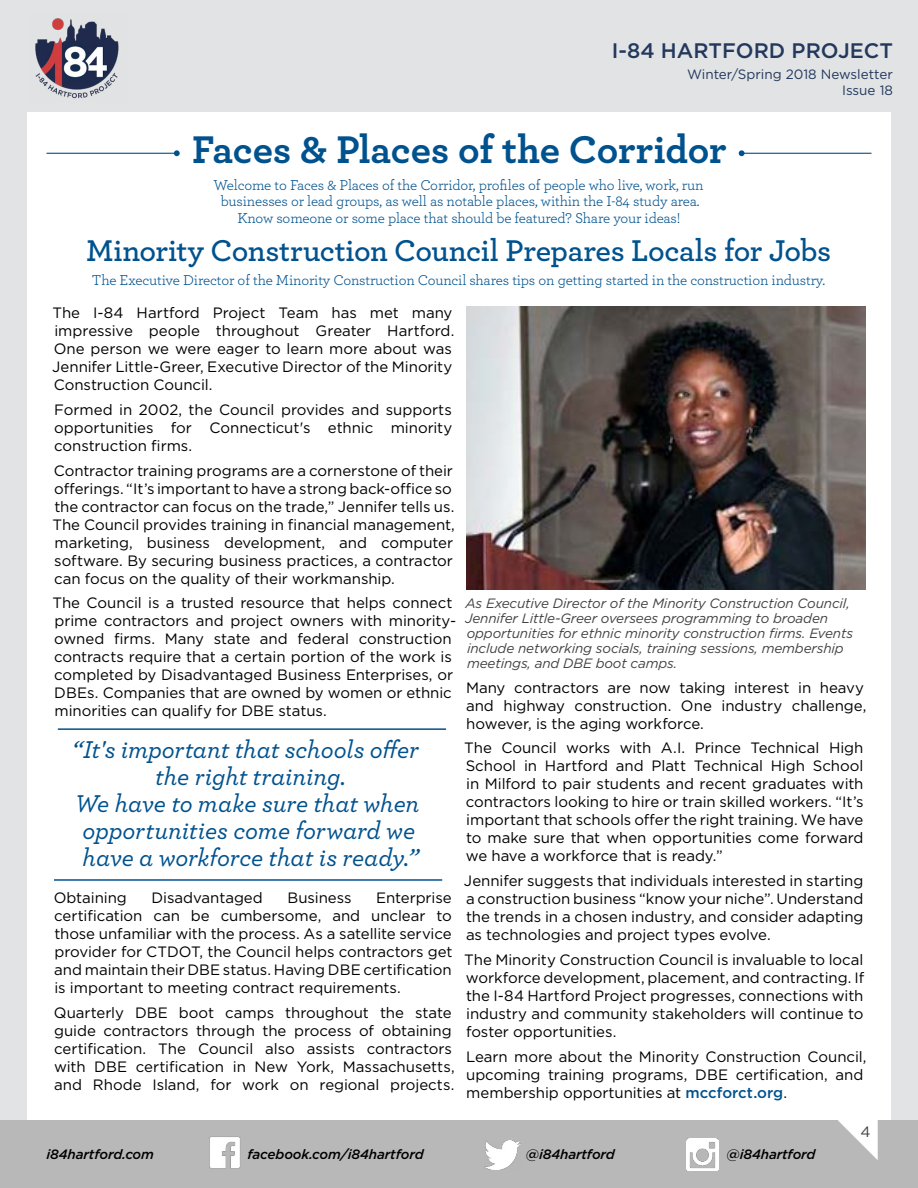
<style>
.page{position:relative;width:918px;height:1188px;background:#e1e3e4}
.page>*{position:absolute;margin:0;border:0;box-sizing:border-box;transform-origin:0 0}
.Faces___Places_Heade{font:700 40.5px "Archer";letter-spacing:-.01em;color:#00528e}
.Header_2{font:600 31.5px "Archer";letter-spacing:-.015em;color:#00528e}
.t1{font:italic 500 25.5px/27px "Archer";letter-spacing:-.005em;color:#00528e;text-align:center}
.t2{font:500 21px "Gotham";color:#23385d}
.Body{font:15px/18px "Gotham";letter-spacing:-.005em;color:#000}
.Faces___Places_Sub-h{font:15px/16.5px "Archer";letter-spacing:-.01em;color:#00528e;text-align:center}
.Header_2-2{font:15px "Archer";letter-spacing:-.01em;color:#00528e}
.t3{font:15px "Gotham";color:#414141}
.t4{font:italic 13.5px/15px "Gotham";letter-spacing:-.01em;color:#414141}
.t5{font:italic 500 13.5px "Gotham";letter-spacing:-.01em;color:#000}
.t6{font:13.5px/16.2px "Gotham";color:#23385d;text-align:right}
.s1{font-weight:500;color:#00528e}
</style>
<div class="page">
<div style="left:27px;top:112px;width:864px;height:1008px;background:#fff"></div>
<div style="left:0;top:1120px;width:918px;height:68px;background:#b8b8b8"></div>
<svg style="left:838px;top:1120px;width:40px;height:40px"></svg>
<hr style="left:58px;top:728px;width:388px;height:2px;background:#00528e">
<hr style="left:54px;top:879px;width:388px;height:2px;background:#00528e">
<hr style="left:741px;top:153px;width:131px;height:1px;background:#00528e">
<svg style="left:739px;top:150px;width:6px;height:6px"></svg>
<hr style="left:46px;top:153px;width:131px;height:1px;background:#00528e">
<svg style="left:174px;top:150px;width:6px;height:6px"></svg>
<img style="left:35px;top:18px;width:84px;height:81px">
<img style="left:467px;top:306px;width:399px;height:283px">
<img style="left:209px;top:1136px;width:31px;height:32px">
<img style="left:485px;top:1141px;width:35px;height:28px">
<img style="left:687px;top:1139px;width:32px;height:32px">
<h3 class="t2" style="left:612px;top:37px;width:283px">I-84 HARTFORD PROJECT</h3>
<p class="t6" style="left:687px;top:66px;width:207px">Winter/Spring 2018 Newsletter<br>Issue 18</p>
<h2 class="Faces___Places_Heade" style="left:192px;top:117px;width:536px">Faces &amp; Places of the Corridor</h2>
<h3 class="Faces___Places_Sub-h" style="left:214px;top:176px;width:492px">Welcome to Faces &amp; Places of the Corridor, profiles of people who live, work, run businesses or lead groups, as well as notable places, within the I-84 study area.<br>Know someone or some place that should be featured? Share your ideas!</h3>
<h2 class="Header_2" style="left:86px;top:227px;width:747px">Minority Construction Council Prepares Locals for Jobs</h2>
<h2 class="Header_2-2" style="left:92px;top:269px;width:735px">The Executive Director of the Minority Construction Council shares tips on getting started in the construction industry.</h2>
<p class="Body" style="left:52px;top:303px;width:404px">The I-84 Hartford Project Team has met many impressive people throughout Greater Hartford.<br>One person we were eager to learn more about was Jennifer Little-Greer, Executive Director of the Minority Construction Council.</p>
<p class="Body" style="left:54px;top:400px;width:400px;text-align:justify">Formed in 2002, the Council provides and supports opportunities for Connecticut's ethnic minority construction firms.</p>
<p class="Body" style="left:52px;top:461px;width:404px">Contractor training programs are a cornerstone of their offerings. “It’s important to have a strong back-office so the contractor can focus on the trade,” Jennifer tells us.<br>The Council provides training in financial management, marketing, business development, and computer software. By securing business practices, a contractor can focus on the quality of their workmanship.</p>
<p class="Body" style="left:52px;top:594px;width:405px">The Council is a trusted resource that helps connect prime contractors and project owners with minority&shy;owned firms. Many state and federal construction contracts require that a certain portion of the work is completed by Disadvantaged Business Enterprises, or DBEs. Companies that are owned by women or ethnic minorities can qualify for DBE status.</p>
<p class="t4" style="left:465px;top:595px;width:389px">As Executive Director of the Minority Construction Council, Jennifer Little-Greer oversees programming to broaden opportunities for ethnic minority construction firms. Events include networking socials, training sessions, membership meetings, and DBE boot camps.</p>
<p class="Body" style="left:466px;top:678px;width:402px">Many contractors are now taking interest in heavy and highway construction. One industry challenge, however, is the aging workforce.</p>
<p class="Body" style="left:464px;top:739px;width:401px;text-align:justify">The Council works with A.I. Prince Technical High School in Hartford and Platt Technical High School in Milford to pair students and recent graduates with contractors looking to hire or train skilled workers. “It’s important that schools offer the right training. We have to make sure that when opportunities come forward we have a workforce that is ready.”</p>
<p class="Body" style="left:464px;top:872px;width:401px;text-align:justify">Jennifer suggests that individuals interested in starting a construction business “know your niche”. Understand the trends in a chosen industry, and consider adapting as technologies and project types evolve.</p>
<p class="Body" style="left:464px;top:950px;width:402px;text-align:justify">The Minority Construction Council is invaluable to local workforce development, placement, and contracting. If the I-84 Hartford Project progresses, connections with industry and community stakeholders will continue to foster opportunities.</p>
<p class="Body" style="left:466px;top:1047px;width:402px">Learn more about the Minority Construction Council, upcoming training programs, DBE certification, and membership opportunities at <span class="s1">mccforct.org</span>.</p>
<h3 class="t1" style="left:72px;top:735px;width:349px">“It's important that schools offer the right training.<br>We have to make sure that when opportunities come forward we have a workforce that is ready.”</h3>
<p class="Body" style="left:54px;top:888px;width:75px">Obtaining</p>
<p class="Body" style="left:152px;top:888px;width:113px">Disadvantaged</p>
<p class="Body" style="left:287px;top:888px;width:66px">Business</p>
<p class="Body" style="left:54px;top:888px;width:400px;text-align:justify;text-indent:322px">Enterprise certification can be cumbersome, and unclear to those unfamiliar with the process. As a satellite service provider for CTDOT, the Council helps contractors get and maintain their DBE status. Having DBE certification is important to meeting contract requirements.</p>
<p class="Body" style="left:54px;top:1003px;width:402px">Quarterly DBE boot camps throughout the state guide contractors through the process of obtaining certification. The Council also assists contractors with DBE certification in New York, Massachusetts, and Rhode Island, for work on regional projects.</p>
<p class="t5" style="left:46px;top:1145px;width:109px">i84hartford.com</p>
<p class="t5" style="left:248px;top:1145px;width:178px">facebook.com/i84hartford</p>
<p class="t5" style="left:526px;top:1145px;width:91px">@i84hartford</p>
<p class="t5" style="left:727px;top:1145px;width:91px">@i84hartford</p>
<p class="t3" style="left:860px;top:1122px;width:12px">4</p>
</div>
